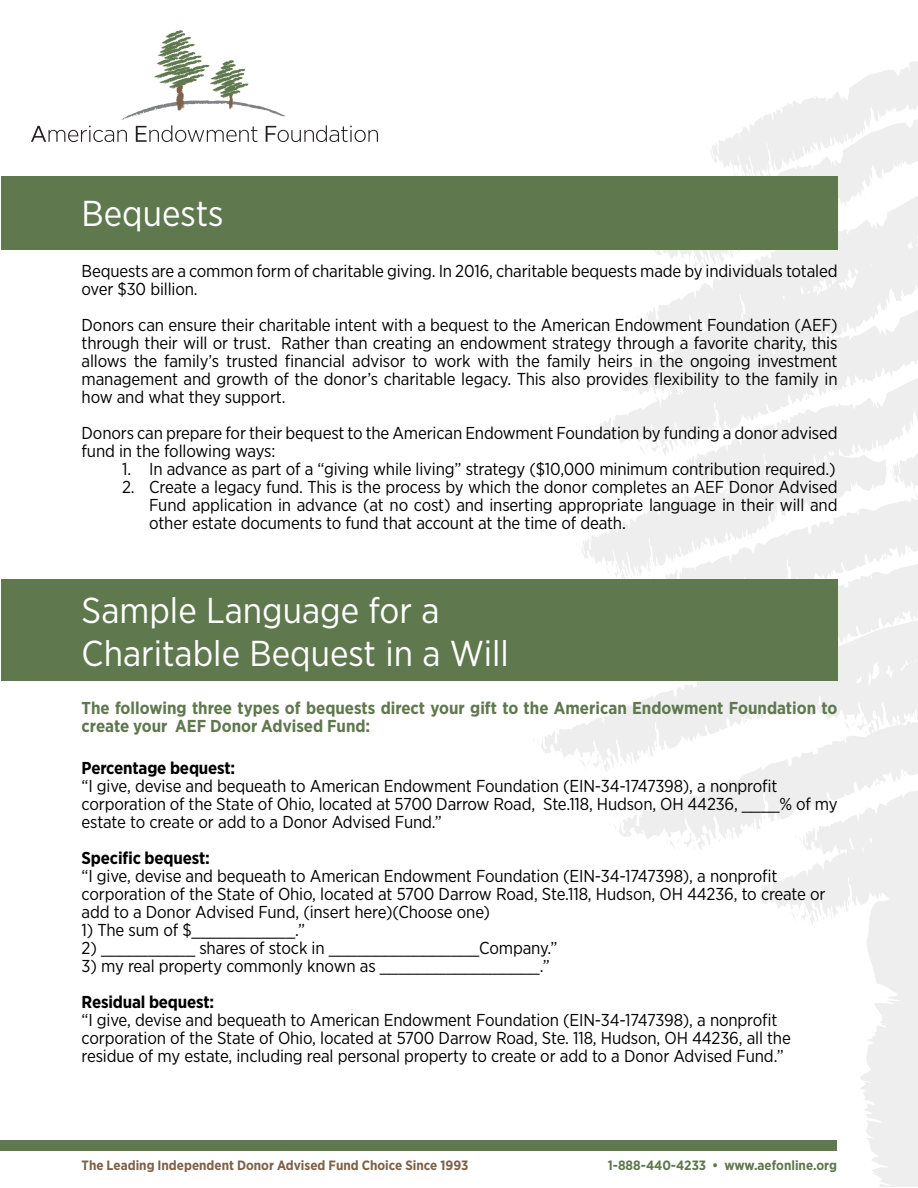
<style>
.page{position:relative;width:918px;height:1188px;background:#fff}
.page>*{position:absolute;margin:0;border:0;box-sizing:border-box;transform-origin:0 0}
.t1{font:36px "Gotham Narrow";color:#fff}
.t2{font:17.25px/18px "Gotham Narrow";letter-spacing:-.01em;color:#000}
.t3{font:700 17.25px/18px "Gotham Narrow";color:#5f784e}
.t4{font:700 17.25px "Gotham Narrow";letter-spacing:-.01em;color:#000}
.t5{font:700 13.5px "Gotham Narrow";color:#7d6149}
.t6{font:700 13.5px "Gotham Narrow";color:#5f784e}
</style>
<div class="page">
<div style="left:0;top:1140px;width:837px;height:11px;background:#5f784e"></div>
<svg style="left:31px;top:30px;width:347px;height:112px"></svg>
<svg style="left:711px;top:61px;width:207px;height:96px;fill:#f0f0f1"></svg>
<svg style="left:847px;top:138px;width:4px;height:5px"></svg>
<svg style="left:645px;top:157px;width:273px;height:201px;fill:#eeeeef"></svg>
<svg style="left:847px;top:327px;width:7px;height:10px"></svg>
<svg style="left:593px;top:358px;width:325px;height:94px;fill:#eeeeef"></svg>
<svg style="left:662px;top:377px;width:256px;height:120px;fill:#eeeeef"></svg>
<svg style="left:887px;top:466px;width:7px;height:12px"></svg>
<svg style="left:914px;top:491px;width:3px;height:6px"></svg>
<svg style="left:541px;top:497px;width:377px;height:353px;fill:#eeeeef"></svg>
<svg style="left:614px;top:762px;width:8px;height:6px"></svg>
<svg style="left:628px;top:758px;width:10px;height:6px"></svg>
<svg style="left:538px;top:737px;width:7px;height:13px"></svg>
<svg style="left:608px;top:822px;width:15px;height:12px"></svg>
<svg style="left:667px;top:839px;width:4px;height:7px"></svg>
<svg style="left:677px;top:838px;width:3px;height:6px"></svg>
<svg style="left:693px;top:839px;width:3px;height:10px"></svg>
<svg style="left:719px;top:838px;width:2px;height:7px"></svg>
<svg style="left:729px;top:833px;width:3px;height:6px"></svg>
<svg style="left:760px;top:707px;width:158px;height:480px"></svg>
<div style="left:1px;top:176px;width:837px;height:74px;background:#5f784e"></div>
<div style="left:1px;top:580px;width:837px;height:101px;background:#5f784e"></div>
<p class="t1" style="left:82px;top:191px;width:144px">Bequests</p>
<p class="t2" style="left:82px;top:262px;width:758px">Bequests are a common form of charitable giving. In 2016, charitable bequests made by individuals totaled over $30 billion.</p>
<p class="t2" style="left:82px;top:316px;width:758px;text-align:justify">Donors can ensure their charitable intent with a bequest to the American Endowment Foundation (AEF) through their will or trust. Rather than creating an endowment strategy through a favorite charity, this allows the family’s trusted financial advisor to work with the family heirs in the ongoing investment management and growth of the donor’s charitable legacy. This also provides flexibility to the family in how and what they support.</p>
<p class="t2" style="left:82px;top:424px;width:757px">Donors can prepare for their bequest to the American Endowment Foundation by funding a donor advised fund in the following ways:</p>
<p class="t2" style="left:122px;top:460px;width:715px">1. In advance as part of a “giving while living” strategy ($10,000 minimum contribution required.)</p>
<p class="t2" style="left:149px;top:478px;width:690px;text-align:justify;text-indent:-27px">2. Create a legacy fund. This is the process by which the donor completes an AEF Donor Advised Fund application in advance (at no cost) and inserting appropriate language in their will and other estate documents to fund that account at the time of death.</p>
<p class="t1" style="left:82px;top:588px;width:360px">Sample Language for a</p>
<p class="t1" style="left:82px;top:631px;width:429px">Charitable Bequest in a Will</p>
<p class="t3" style="left:82px;top:698px;width:757px">The following three types of bequests direct your gift to the American Endowment Foundation to create your AEF Donor Advised Fund:</p>
<p class="t4" style="left:82px;top:756px;width:155px">Percentage bequest:</p>
<p class="t2" style="left:82px;top:776px;width:758px">“I give, devise and bequeath to American Endowment Foundation (EIN-34-1747398), a nonprofit corporation of the State of Ohio, located at 5700 Darrow Road, Ste.118, Hudson, OH 44236, ____% of my estate to create or add to a Donor Advised Fund.”</p>
<p class="t4" style="left:82px;top:846px;width:130px">Specific bequest:</p>
<p class="t2" style="left:82px;top:866px;width:746px">“I give, devise and bequeath to American Endowment Foundation (EIN-34-1747398), a nonprofit corporation of the State of Ohio, located at 5700 Darrow Road, Ste.118, Hudson, OH 44236, to create or add to a Donor Advised Fund, (insert here)(Choose one)</p>
<p class="t2" style="left:82px;top:920px;width:225px">1) The sum of $___________.”</p>
<p class="t2" style="left:82px;top:938px;width:478px">2) __________ shares of stock in ________________Company.”</p>
<p class="t2" style="left:82px;top:956px;width:470px">3) my real property commonly known as _________________.”</p>
<p class="t4" style="left:82px;top:990px;width:134px">Residual bequest:</p>
<p class="t2" style="left:82px;top:1010px;width:711px">“I give, devise and bequeath to American Endowment Foundation (EIN-34-1747398), a nonprofit corporation of the State of Ohio, located at 5700 Darrow Road, Ste. 118, Hudson, OH 44236, all the residue of my estate, including real personal property to create or add to a Donor Advised Fund.”</p>
<p class="t5" style="left:82px;top:1157px;width:388px">The Leading Independent Donor Advised Fund Choice Since 1993</p>
<p class="t6" style="left:608px;top:1157px;width:231px">1-888-440-4233 • www.aefonline.org</p>
</div>
